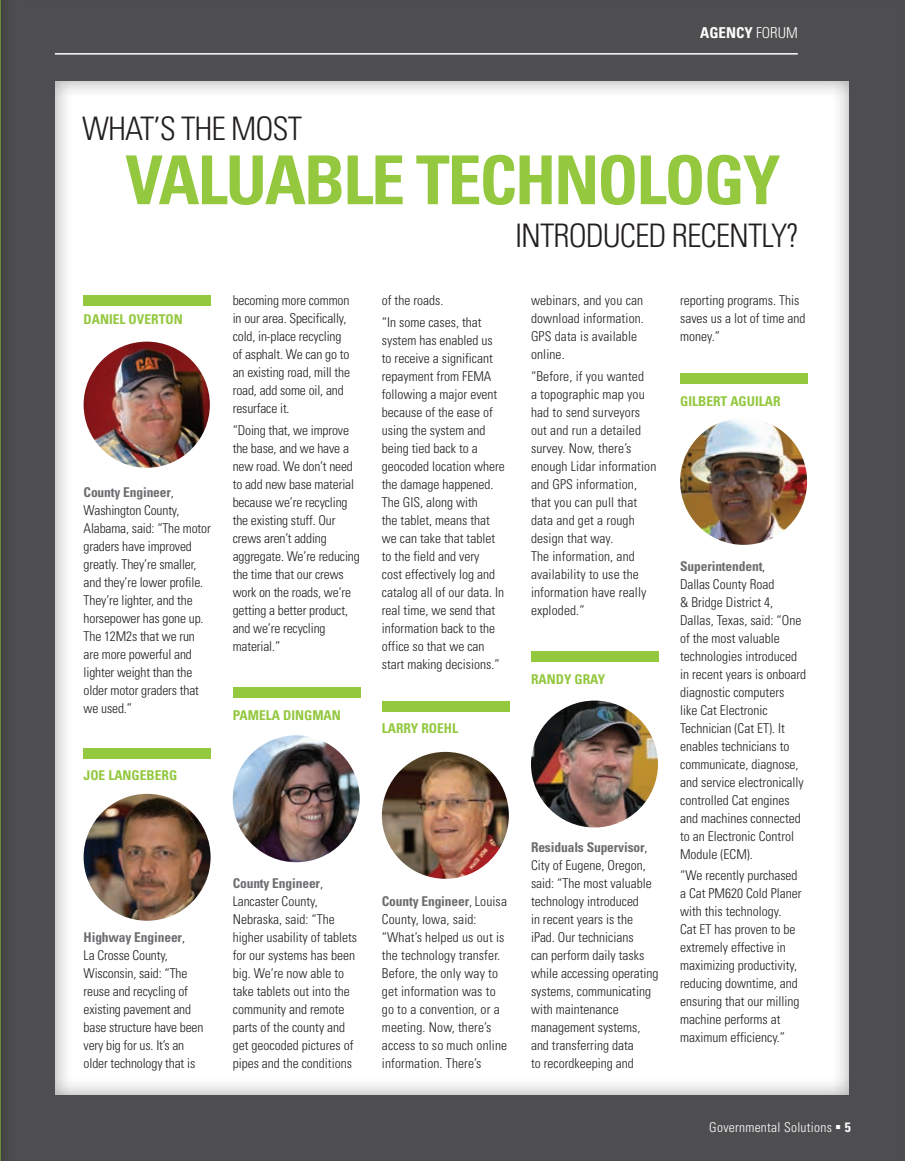
<style>
.page{position:relative;width:905px;height:1161px;background:#fff}
.page>*{position:absolute;margin:0;border:0;box-sizing:border-box;transform-origin:0 0}
.t1{font:700 condensed 67.5px "Univers LT Std";letter-spacing:-.03em;color:#93c83f}
.t2{font:300 condensed 32.4px "Univers LT Std";letter-spacing:-.03em;color:#231f20}
.t3{font:700 condensed 15px "Univers LT Std";color:#fff}
.t4{font:300 condensed 13.5px/18px "Univers LT Std";color:#231f20}
.t5{font:700 condensed 13.5px "Univers LT Std";color:#93c83f}
.t6{font:300 condensed 13.5px "Univers LT Std";letter-spacing:.02em;color:#fff}
.s1{font-weight:300}
.s2{font-weight:700;color:#6c6d70}
.s3{font-weight:700}
</style>
<div class="page">
<div style="left:0;top:0;width:904px;height:1161px;background:#4e4e50"></div>
<div style="left:43px;top:75px;width:807px;height:1020px;background:#231f20;opacity:.42"></div>
<hr style="left:55px;top:53px;width:742px;height:2px;background:#fff">
<div style="left:84px;top:295px;width:127px;height:11px;background:#93c83f"></div>
<img style="left:84px;top:342px;width:126px;height:126px;border-radius:63px">
<div style="left:84px;top:748px;width:127px;height:11px;background:#93c83f"></div>
<img style="left:84px;top:794px;width:126px;height:127px;border-radius:63px">
<div style="left:233px;top:687px;width:127px;height:11px;background:#93c83f"></div>
<img style="left:233px;top:735px;width:127px;height:127px;border-radius:63px">
<div style="left:382px;top:701px;width:127px;height:11px;background:#93c83f"></div>
<img style="left:382px;top:752px;width:127px;height:127px;border-radius:63px">
<div style="left:531px;top:651px;width:127px;height:11px;background:#93c83f"></div>
<img style="left:531px;top:701px;width:127px;height:126px;border-radius:63px">
<div style="left:680px;top:373px;width:127px;height:11px;background:#93c83f"></div>
<img style="left:680px;top:418px;width:127px;height:127px;border-radius:63px">
<h2 class="t2" style="left:82px;top:109px;width:222px">WHAT’S THE MOST</h2>
<p class="t3" style="left:700px;top:24px;width:99px">AGENCY <span class="s1">FORUM</span></p>
<h1 class="t1" style="left:125px;top:139px;width:656px">VALUABLE TECHNOLOGY</h1>
<h2 class="t2" style="left:515px;top:216px;width:285px">INTRODUCED RECENTLY?</h2>
<p class="t5" style="left:84px;top:311px;width:101px">DANIEL OVERTON</p>
<p class="t4" style="left:84px;top:483px;width:129px"><span class="s2">County Engineer</span>,<br>Washington County,<br>Alabama, said: “The motor graders have improved greatly. They’re smaller, and they’re lower profile.<br>They’re lighter, and the horsepower has gone up.<br>The 12M2s that we run are more powerful and lighter weight than the older motor graders that we used.”</p>
<p class="t5" style="left:84px;top:767px;width:95px">JOE LANGEBERG</p>
<p class="t4" style="left:233px;top:291px;width:119px">becoming more common in our area. Specifically, cold, in-place recycling of asphalt. We can go to an existing road, mill the road, add some oil, and resurface it.</p>
<p class="t4" style="left:233px;top:421px;width:128px">“Doing that, we improve the base, and we have a new road. We don’t need to add new base material because we’re recycling the existing stuff. Our crews aren’t adding aggregate. We’re reducing the time that our crews work on the roads, we’re getting a better product, and we’re recycling material.”</p>
<p class="t5" style="left:233px;top:707px;width:110px">PAMELA DINGMAN</p>
<p class="t4" style="left:382px;top:290px;width:101px;line-height:21.5px">of the roads.<br>“In some cases, that</p>
<p class="t4" style="left:382px;top:331px;width:124px">system has enabled us to receive a significant repayment from FEMA following a major event because of the ease of using the system and being tied back to a geocoded location where the damage happened.<br>The GIS, along with<br>the tablet, means that we can take that tablet to the field and very<br>cost effectively log and catalog all of our data. In real time, we send that information back to the office so that we can start making decisions.”</p>
<p class="t5" style="left:382px;top:720px;width:78px">LARRY ROEHL</p>
<p class="t4" style="left:84px;top:928px;width:121px"><span class="s2">Highway Engineer</span>,<br>La Crosse County,<br>Wisconsin, said: “The reuse and recycling of existing pavement and base structure have been very big for us. It’s an older technology that is</p>
<p class="t4" style="left:233px;top:875px;width:126px"><span class="s2">County Engineer</span>,<br>Lancaster County,<br>Nebraska, said: “The higher usability of tablets for our systems has been big. We’re now able to take tablets out into the community and remote parts of the county and get geocoded pictures of pipes and the conditions</p>
<p class="t4" style="left:382px;top:892px;width:127px"><span class="s2">County Engineer</span>, Louisa<br>County, Iowa, said: “What’s helped us out is the technology transfer.<br>Before, the only way to get information was to go to a convention, or a meeting. Now, there’s access to so much online information. There’s</p>
<p class="t4" style="left:531px;top:291px;width:114px">webinars, and you can download information.<br>GPS data is available online.</p>
<p class="t4" style="left:531px;top:367px;width:127px">“Before, if you wanted<br>a topographic map you had to send surveyors out and run a detailed survey. Now, there’s enough Lidar information and GPS information, that you can pull that data and get a rough design that way.<br>The information, and availability to use the information have really exploded.”</p>
<p class="t5" style="left:531px;top:671px;width:76px">RANDY GRAY</p>
<p class="t4" style="left:531px;top:839px;width:129px"><span class="s2">Residuals Supervisor</span>,<br>City of Eugene, Oregon, said: “The most valuable technology introduced<br>in recent years is the iPad. Our technicians<br>can perform daily tasks while accessing operating systems, communicating with maintenance management systems, and transferring data<br>to recordkeeping and</p>
<p class="t4" style="left:680px;top:291px;width:127px">reporting programs. This saves us a lot of time and money.”</p>
<p class="t5" style="left:680px;top:393px;width:102px">GILBERT AGUILAR</p>
<p class="t4" style="left:680px;top:557px;width:127px"><span class="s2">Superintendent</span>,<br>Dallas County Road<br>&amp; Bridge District 4,<br>Dallas, Texas, said: “One of the most valuable technologies introduced in recent years is onboard diagnostic computers<br>like Cat Electronic<br>Technician (Cat ET). It enables technicians to communicate, diagnose, and service electronically controlled Cat engines and machines connected to an Electronic Control<br>Module (ECM).</p>
<p class="t4" style="left:680px;top:866px;width:123px">“We recently purchased a Cat PM620 Cold Planer with this technology.<br>Cat ET has proven to be extremely effective in maximizing productivity, reducing downtime, and ensuring that our milling machine performs at maximum efficiency.”</p>
<p class="t6" style="left:709px;top:1119px;width:143px">Governmental Solutions ▪ <span class="s3">5</span></p>
</div>
